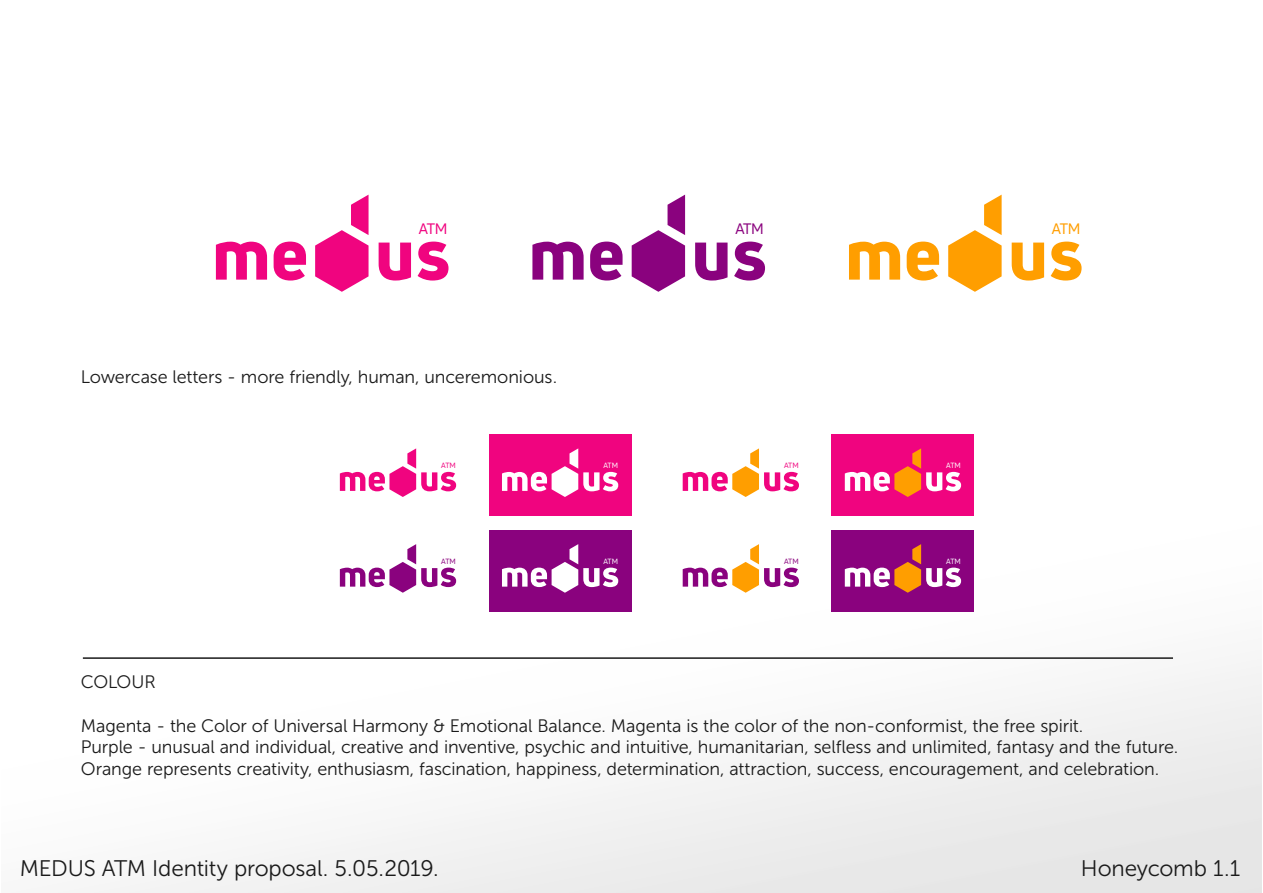
<style>
.page{position:relative;width:1263px;height:893px;background:#fff}
.page>*{position:absolute;margin:0;border:0;box-sizing:border-box;transform-origin:0 0}
.t1{font:22.5px "Museo Sans 300";letter-spacing:-.01em;color:#1a1a1a}
.t2{font:18px/21.6px "Museo Sans 300";letter-spacing:-.005em;color:#1a1a1a}
.t3{font:14.85px "Uni Neue";color:#f0047f}
.t4{font:14.85px "Uni Neue";color:#8a027e}
.t5{font:14.85px "Uni Neue";color:#ff9e00}
.t6{font:7.35px "Uni Neue";letter-spacing:-.035em;color:#fff}
.t7{font:7.35px "Uni Neue";letter-spacing:-.035em;color:#f0047f}
.t8{font:7.35px "Uni Neue";letter-spacing:-.035em;color:#8a027e}
</style>
<div class="page">
<div style="left:1px;top:1px;width:1260px;height:892px;background:linear-gradient(to bottom,#fff,#f5f5f5)"></div>
<hr style="left:83px;top:657px;width:1090px;height:2px;background:#1a1a1a">
<div style="left:670px;top:434px;width:142px;height:82px;background:#fff"></div>
<svg style="left:683px;top:448px;width:116px;height:49px"></svg>
<div style="left:832px;top:434px;width:142px;height:82px;background:#f0047f"></div>
<svg style="left:845px;top:448px;width:116px;height:49px"></svg>
<div style="left:670px;top:530px;width:142px;height:81px;background:#fff"></div>
<svg style="left:683px;top:544px;width:116px;height:49px"></svg>
<div style="left:832px;top:530px;width:142px;height:81px;background:#8a027e"></div>
<svg style="left:845px;top:544px;width:116px;height:49px"></svg>
<div style="left:327px;top:434px;width:142px;height:82px;background:#fff"></div>
<svg style="left:340px;top:448px;width:116px;height:49px"></svg>
<div style="left:489px;top:434px;width:142px;height:82px;background:#f0047f"></div>
<svg style="left:502px;top:448px;width:116px;height:49px"></svg>
<div style="left:327px;top:530px;width:142px;height:81px;background:#fff"></div>
<svg style="left:340px;top:544px;width:116px;height:49px"></svg>
<div style="left:489px;top:530px;width:142px;height:81px;background:#8a027e"></div>
<svg style="left:502px;top:544px;width:116px;height:49px"></svg>
<div style="left:823px;top:166px;width:285px;height:163px;background:#fff"></div>
<svg style="left:849px;top:242px;width:51px;height:38px"></svg>
<svg style="left:907px;top:242px;width:32px;height:39px"></svg>
<svg style="left:1012px;top:243px;width:32px;height:38px"></svg>
<svg style="left:1051px;top:242px;width:30px;height:39px"></svg>
<svg style="left:948px;top:195px;width:53px;height:97px"></svg>
<div style="left:506px;top:166px;width:285px;height:163px;background:#fff"></div>
<svg style="left:532px;top:242px;width:52px;height:38px"></svg>
<svg style="left:590px;top:242px;width:32px;height:39px"></svg>
<svg style="left:695px;top:243px;width:32px;height:38px"></svg>
<svg style="left:734px;top:242px;width:31px;height:39px"></svg>
<svg style="left:632px;top:195px;width:53px;height:97px"></svg>
<div style="left:190px;top:166px;width:285px;height:163px;background:#fff"></div>
<svg style="left:216px;top:242px;width:51px;height:38px"></svg>
<svg style="left:274px;top:242px;width:32px;height:39px"></svg>
<svg style="left:379px;top:243px;width:32px;height:38px"></svg>
<svg style="left:418px;top:242px;width:30px;height:39px"></svg>
<svg style="left:315px;top:195px;width:53px;height:97px"></svg>
<p class="t3" style="left:419px;top:219px;width:30px">ATM</p>
<p class="t4" style="left:735px;top:219px;width:30px">ATM</p>
<p class="t5" style="left:1052px;top:219px;width:30px">ATM</p>
<p class="t2" style="left:81px;top:366px;width:478px">Lowercase letters - more friendly, human, unceremonious.</p>
<p class="t7" style="left:441px;top:461px;width:16px">ATM</p>
<p class="t6" style="left:603px;top:461px;width:16px">ATM</p>
<p class="t8" style="left:441px;top:556px;width:16px">ATM</p>
<p class="t6" style="left:603px;top:556px;width:16px">ATM</p>
<p class="t7" style="left:784px;top:461px;width:16px">ATM</p>
<p class="t6" style="left:946px;top:461px;width:16px">ATM</p>
<p class="t8" style="left:784px;top:556px;width:16px">ATM</p>
<p class="t6" style="left:946px;top:556px;width:16px">ATM</p>
<p class="t2" style="left:81px;top:671px;width:76px">COLOUR</p>
<p class="t2" style="left:81px;top:715px;width:1099px">Magenta - the Color of Universal Harmony &amp; Emotional Balance. Magenta is the color of the non-conformist, the free spirit.<br>Purple - unusual and individual, creative and inventive, psychic and intuitive, humanitarian, selfless and unlimited, fantasy and the future.<br>Orange represents creativity, enthusiasm, fascination, happiness, determination, attraction, success, encouragement, and celebration.</p>
<p class="t1" style="left:20px;top:856px;width:420px">MEDUS ATM Identity proposal. 5.05.2019.</p>
<p class="t1" style="left:1081px;top:856px;width:161px">Honeycomb 1.1</p>
</div>
